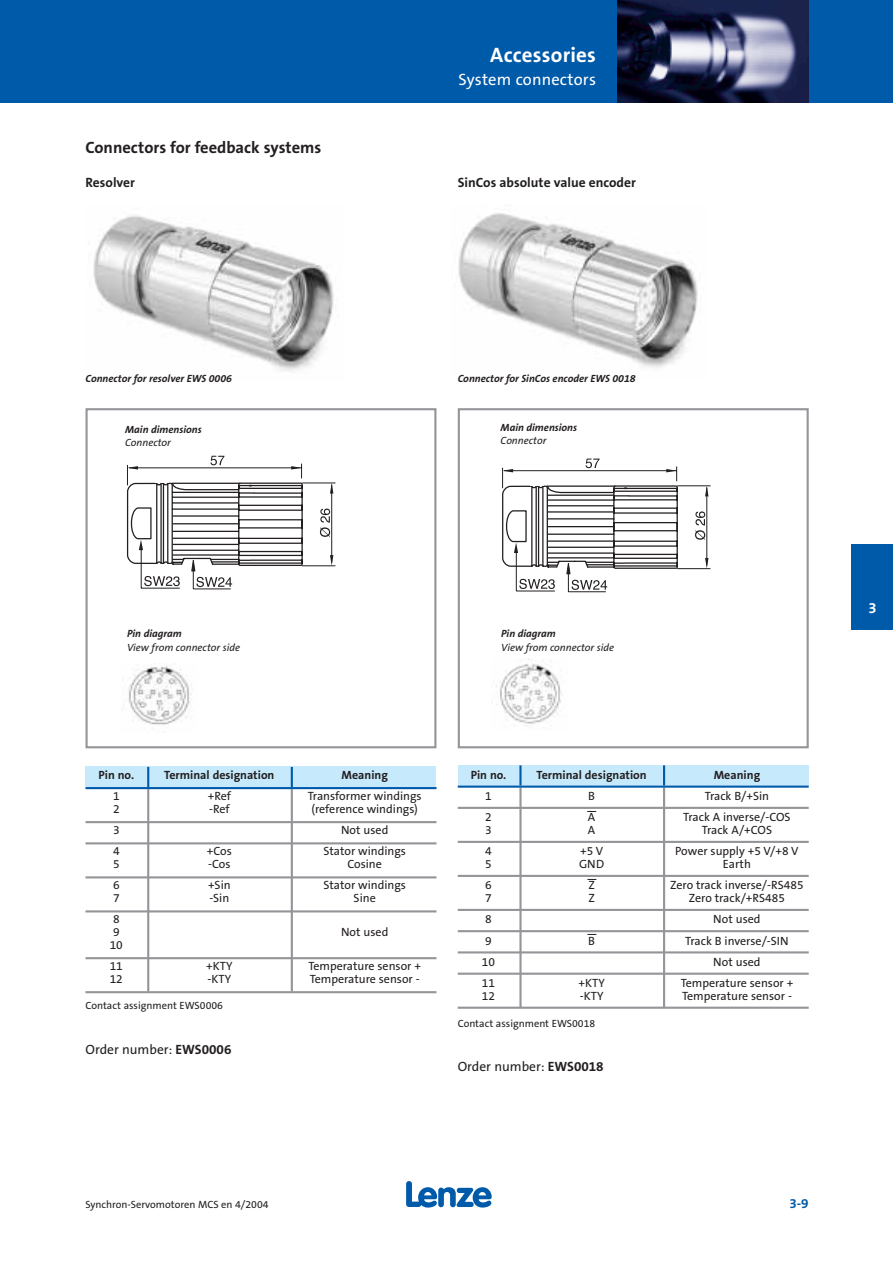
<style>
.page{position:relative;width:893px;height:1263px;background:#fff}
.page>*{position:absolute;margin:0;border:0;box-sizing:border-box;transform-origin:0 0}
.t1{font:700 21px "The Sans B7";letter-spacing:.01em;color:#fff}
.t2{font:700 16.5px "The Sans B7";color:#231f20}
.t3{font:16.5px "The Sans B5 Plain";letter-spacing:.01em;color:#fff}
.t4{font:700 15px "The Sans B7";color:#fff}
.t5{font:13.5px "The Sans B5 Plain";color:#231f20}
.t6{font:700 13.5px "The Sans B7";color:#231f20}
.t7{font:700 13.5px "The Sans B7";color:#005aaa}
.t8{font:12px/12.8px "The Sans B5 Plain";color:#231f20}
.t9{font:700 12px "The Sans B7";color:#231f20}
.t10{font:italic 700 10.5px "The Sans B7";color:#231f20}
.t11{font:10.5px "The Sans B5 Plain";color:#231f20}
.t12{font:italic 10.5px "The Sans B5 Plain";color:#231f20}
.s1{font-family:"The Sans B7";font-weight:700}
</style>
<div class="page">
<div style="left:458px;top:765px;width:350px;height:22px;background:#c6eafb"></div>
<hr style="left:519px;top:787px;width:2px;height:220px;background:#939598">
<hr style="left:519px;top:765px;width:2px;height:22px;background:#005aaa">
<hr style="left:663px;top:786px;width:2px;height:221px;background:#939598">
<hr style="left:663px;top:765px;width:2px;height:22px;background:#005aaa">
<hr style="left:458px;top:807px;width:350px;height:2px;background:#939598">
<hr style="left:458px;top:786px;width:350px;height:2px;background:#005aaa">
<hr style="left:458px;top:841px;width:350px;height:2px;background:#939598">
<hr style="left:458px;top:875px;width:350px;height:2px;background:#939598">
<hr style="left:458px;top:909px;width:350px;height:2px;background:#939598">
<hr style="left:458px;top:930px;width:350px;height:2px;background:#939598">
<hr style="left:458px;top:951px;width:350px;height:3px;background:#939598">
<hr style="left:458px;top:973px;width:350px;height:2px;background:#939598">
<hr style="left:458px;top:1007px;width:350px;height:2px;background:#939598">
<div style="left:85px;top:767px;width:351px;height:21px;background:#c6eafb"></div>
<hr style="left:147px;top:788px;width:2px;height:203px;background:#939598">
<hr style="left:147px;top:767px;width:2px;height:22px;background:#005aaa">
<hr style="left:291px;top:788px;width:2px;height:203px;background:#939598">
<hr style="left:291px;top:767px;width:2px;height:22px;background:#005aaa">
<hr style="left:85px;top:821px;width:351px;height:2px;background:#939598">
<hr style="left:85px;top:787px;width:351px;height:2px;background:#005aaa">
<hr style="left:85px;top:842px;width:351px;height:2px;background:#939598">
<hr style="left:85px;top:876px;width:351px;height:2px;background:#939598">
<hr style="left:85px;top:910px;width:351px;height:2px;background:#939598">
<hr style="left:85px;top:957px;width:351px;height:2px;background:#939598">
<hr style="left:85px;top:991px;width:351px;height:2px;background:#939598">
<div style="left:0;top:0;width:892px;height:102px;background:#005aaa"></div>
<img style="left:617px;top:0;width:191px;height:102px">
<svg style="left:406px;top:1181px;width:85px;height:27px"></svg>
<div style="left:851px;top:544px;width:41px;height:85px;background:#005aaa"></div>
<hr style="left:706px;top:487px;width:1px;height:78px;background:#231f20">
<svg style="left:705px;top:558px;width:3px;height:10px"></svg>
<svg style="left:705px;top:487px;width:3px;height:9px"></svg>
<svg style="left:695px;top:511px;width:10px;height:29px"></svg>
<hr style="left:677px;top:486px;width:33px;height:1px;background:#231f20">
<hr style="left:677px;top:568px;width:33px;height:1px;background:#231f20">
<hr style="left:568px;top:592px;width:38px;height:1px;background:#231f20">
<svg style="left:502px;top:459px;width:176px;height:133px"></svg>
<div style="left:458px;top:408px;width:350px;height:340px;border:2px solid #939598"></div>
<hr style="left:331px;top:485px;width:1px;height:78px;background:#231f20">
<svg style="left:330px;top:555px;width:3px;height:11px"></svg>
<svg style="left:330px;top:484px;width:3px;height:10px"></svg>
<svg style="left:320px;top:509px;width:10px;height:28px"></svg>
<hr style="left:302px;top:483px;width:33px;height:1px;background:#231f20">
<hr style="left:302px;top:566px;width:33px;height:1px;background:#231f20">
<hr style="left:193px;top:589px;width:38px;height:1px;background:#231f20">
<svg style="left:126px;top:456px;width:177px;height:133px"></svg>
<div style="left:85px;top:408px;width:351px;height:340px;border:2px solid #939598"></div>
<img style="left:458px;top:213px;width:240px;height:155px">
<img style="left:93px;top:215px;width:241px;height:156px">
<img style="left:496px;top:659px;width:65px;height:67px">
<img style="left:122px;top:663px;width:70px;height:62px">
<h2 class="t2" style="left:85px;top:141px;width:237px">Connectors for feedback systems</h2>
<h1 class="t1" style="left:490px;top:47px;width:107px">Accessories</h1>
<h2 class="t3" style="left:458px;top:73px;width:139px">System connectors</h2>
<p class="t6" style="left:85px;top:177px;width:51px">Resolver</p>
<p class="t6" style="left:458px;top:177px;width:180px">SinCos absolute value encoder</p>
<p class="t10" style="left:85px;top:374px;width:148px">Connector for resolver EWS 0006</p>
<p class="t10" style="left:125px;top:425px;width:78px">Main dimensions</p>
<p class="t12" style="left:125px;top:439px;width:47px">Connector</p>
<p class="t10" style="left:458px;top:374px;width:179px">Connector for SinCos encoder EWS 0018</p>
<p class="t10" style="left:500px;top:423px;width:78px">Main dimensions</p>
<p class="t12" style="left:500px;top:437px;width:47px">Connector</p>
<p class="t10" style="left:127px;top:630px;width:56px">Pin diagram</p>
<p class="t12" style="left:127px;top:643px;width:114px">View from connector side</p>
<p class="t10" style="left:501px;top:630px;width:56px">Pin diagram</p>
<p class="t12" style="left:501px;top:643px;width:114px">View from connector side</p>
<p class="t9" style="left:98px;top:770px;width:37px">Pin no.</p>
<p class="t9" style="left:164px;top:770px;width:112px">Terminal designation</p>
<p class="t9" style="left:341px;top:770px;width:48px">Meaning</p>
<p class="t8" style="left:113px;top:791px;width:8px">1</p>
<p class="t8" style="left:208px;top:791px;width:25px">+Ref</p>
<p class="t8" style="left:308px;top:791px;width:115px">Transformer windings</p>
<p class="t8" style="left:113px;top:803px;width:8px">2</p>
<p class="t8" style="left:209px;top:803px;width:22px">-Ref</p>
<p class="t8" style="left:311px;top:803px;width:108px">(reference windings)</p>
<p class="t8" style="left:113px;top:825px;width:8px">3</p>
<p class="t8" style="left:341px;top:825px;width:49px">Not used</p>
<p class="t8" style="left:113px;top:846px;width:8px">4</p>
<p class="t8" style="left:207px;top:846px;width:26px">+Cos</p>
<p class="t8" style="left:323px;top:846px;width:84px">Stator windings</p>
<p class="t8" style="left:113px;top:859px;width:8px">5</p>
<p class="t8" style="left:208px;top:859px;width:24px">-Cos</p>
<p class="t8" style="left:347px;top:859px;width:36px">Cosine</p>
<p class="t8" style="left:113px;top:880px;width:8px">6</p>
<p class="t8" style="left:208px;top:880px;width:24px">+Sin</p>
<p class="t8" style="left:323px;top:880px;width:84px">Stator windings</p>
<p class="t8" style="left:113px;top:893px;width:8px">7</p>
<p class="t8" style="left:209px;top:893px;width:21px">-Sin</p>
<p class="t8" style="left:353px;top:893px;width:24px">Sine</p>
<p class="t8" style="left:113px;top:914px;width:8px">8<br>9</p>
<p class="t8" style="left:341px;top:927px;width:49px">Not used</p>
<p class="t8" style="left:110px;top:935px;width:15px;line-height:21.3px">10<br>11</p>
<p class="t8" style="left:206px;top:961px;width:28px">+KTY</p>
<p class="t8" style="left:308px;top:961px;width:114px">Temperature sensor +</p>
<p class="t8" style="left:110px;top:974px;width:15px">12</p>
<p class="t8" style="left:207px;top:974px;width:25px">-KTY</p>
<p class="t8" style="left:310px;top:974px;width:111px">Temperature sensor -</p>
<p class="t11" style="left:85px;top:1001px;width:139px">Contact assignment EWS0006</p>
<p class="t5" style="left:85px;top:1045px;width:147px">Order number: <span class="s1">EWS0006</span></p>
<p class="t9" style="left:471px;top:770px;width:37px">Pin no.</p>
<p class="t9" style="left:536px;top:770px;width:112px">Terminal designation</p>
<p class="t9" style="left:713px;top:770px;width:48px">Meaning</p>
<p class="t8" style="left:485px;top:791px;width:8px">1</p>
<p class="t8" style="left:588px;top:791px;width:8px">B</p>
<p class="t8" style="left:704px;top:791px;width:66px">Track B/+Sin</p>
<p class="t8" style="left:485px;top:812px;width:8px">2</p>
<p class="t8" style="left:588px;top:812px;width:9px">A</p>
<p class="t8" style="left:683px;top:812px;width:109px">Track A inverse/-COS</p>
<p class="t8" style="left:485px;top:825px;width:8px">3</p>
<p class="t8" style="left:588px;top:825px;width:9px">A</p>
<p class="t8" style="left:701px;top:825px;width:72px">Track A/+COS</p>
<p class="t8" style="left:485px;top:846px;width:8px">4</p>
<p class="t8" style="left:580px;top:846px;width:25px">+5 V</p>
<p class="t8" style="left:675px;top:846px;width:125px">Power supply +5 V/+8 V</p>
<p class="t8" style="left:485px;top:859px;width:8px">5</p>
<p class="t8" style="left:579px;top:859px;width:27px">GND</p>
<p class="t8" style="left:723px;top:859px;width:29px">Earth</p>
<p class="t8" style="left:485px;top:880px;width:8px">6</p>
<p class="t8" style="left:588px;top:880px;width:8px">Z</p>
<p class="t8" style="left:670px;top:880px;width:135px">Zero track inverse/-RS485</p>
<p class="t8" style="left:485px;top:893px;width:8px">7</p>
<p class="t8" style="left:588px;top:893px;width:8px">Z</p>
<p class="t8" style="left:689px;top:893px;width:98px">Zero track/+RS485</p>
<p class="t8" style="left:485px;top:914px;width:8px">8</p>
<p class="t8" style="left:713px;top:914px;width:49px">Not used</p>
<p class="t8" style="left:485px;top:935px;width:8px">9</p>
<p class="t8" style="left:588px;top:935px;width:8px">B</p>
<p class="t8" style="left:685px;top:935px;width:105px">Track B inverse/-SIN</p>
<p class="t8" style="left:482px;top:957px;width:15px">10</p>
<p class="t8" style="left:713px;top:957px;width:49px">Not used</p>
<p class="t8" style="left:482px;top:978px;width:15px">11</p>
<p class="t8" style="left:578px;top:978px;width:28px">+KTY</p>
<p class="t8" style="left:680px;top:978px;width:114px">Temperature sensor +</p>
<p class="t8" style="left:482px;top:991px;width:15px">12</p>
<p class="t8" style="left:580px;top:991px;width:25px">-KTY</p>
<p class="t8" style="left:682px;top:991px;width:111px">Temperature sensor -</p>
<p class="t11" style="left:458px;top:1019px;width:139px">Contact assignment EWS0018</p>
<p class="t5" style="left:458px;top:1062px;width:147px">Order number: <span class="s1">EWS0018</span></p>
<p class="t11" style="left:85px;top:1200px;width:185px">Synchron-Servomotoren MCS en 4/2004</p>
<p class="t7" style="left:789px;top:1198px;width:21px">3-9</p>
<p class="t4" style="left:868px;top:602px;width:10px">3</p>
</div>
